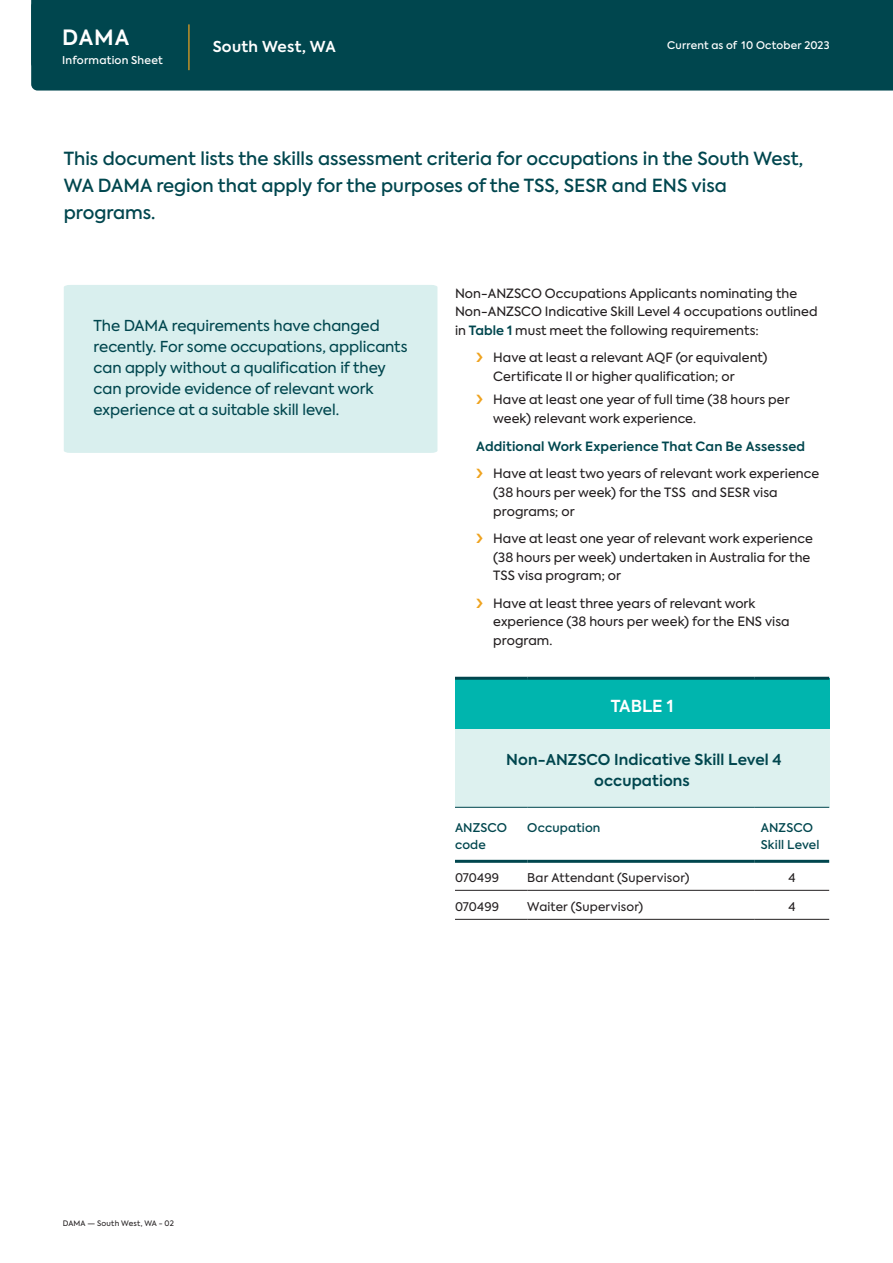
<style>
.page{position:relative;width:893px;height:1263px;background:#fff}
.page>*{position:absolute;margin:0;border:0;box-sizing:border-box;transform-origin:0 0}
.t1{font:600 21px "Axiforma";color:#fff}
.t2{font:500 18px/27px "Axiforma";color:#00464e}
.t3{font:600 16.5px "Axiforma";letter-spacing:-.005em;color:#fff}
.t4{font:15px/21px "Axiforma";letter-spacing:-.005em;color:#00464e}
.t5{font:600 15px/21px "Axiforma";letter-spacing:.005em;color:#00464e;text-align:center}
.t6{font:600 15px "Axiforma";letter-spacing:.015em;color:#fff}
.t7{font:12.75px/18.8px "Axiforma";letter-spacing:.005em;color:#231f20}
.t8{font:600 12.75px "Axiforma";letter-spacing:.015em;color:#00464e}
.t9{font:12px "Axiforma";letter-spacing:.015em;color:#231f20}
.t10{font:500 12px/16.5px "Axiforma";letter-spacing:.015em;color:#00464e}
.t11{font:11.85px "Axiforma";letter-spacing:.01em;color:#231f20}
.t12{font:500 10.8px "Axiforma";letter-spacing:.02em;color:#fff}
.t13{font:500 10.5px "Axiforma";letter-spacing:.02em;color:#fff}
.t14{font:7.5px "Axiforma";letter-spacing:.02em;color:#231f20}
.s1{font-weight:600;color:#00464e}
.s2{font-size:14.85px}
</style>
<div class="page">
<div style="left:31px;top:0;width:862px;height:91px;background:#00464e"></div>
<div style="left:455px;top:678px;width:374px;height:51px;background:#00b5ae"></div>
<div style="left:455px;top:729px;width:374px;height:78px;background:#ddf1ef"></div>
<hr style="left:455px;top:890px;width:72px;height:1px;background:#231f20">
<hr style="left:455px;top:919px;width:72px;height:1px;background:#231f20">
<hr style="left:527px;top:890px;width:228px;height:1px;background:#231f20">
<hr style="left:527px;top:919px;width:228px;height:1px;background:#231f20">
<hr style="left:755px;top:890px;width:74px;height:1px;background:#231f20">
<hr style="left:755px;top:919px;width:74px;height:1px;background:#231f20">
<hr style="left:455px;top:677px;width:72px;height:3px;background:#00464e">
<hr style="left:527px;top:677px;width:228px;height:3px;background:#00464e">
<hr style="left:755px;top:677px;width:74px;height:3px;background:#00464e">
<hr style="left:455px;top:807px;width:72px;height:1px;background:#00464e">
<hr style="left:527px;top:807px;width:228px;height:1px;background:#00464e">
<hr style="left:755px;top:807px;width:74px;height:1px;background:#00464e">
<hr style="left:455px;top:860px;width:72px;height:3px;background:#00464e">
<hr style="left:527px;top:860px;width:228px;height:3px;background:#00464e">
<hr style="left:755px;top:860px;width:74px;height:3px;background:#00464e">
<hr style="left:188px;top:24px;width:2px;height:46px;background:#efa31f">
<div style="left:64px;top:285px;width:373px;height:168px;background:#d9efee"></div>
<p class="t1" style="left:62px;top:23px;width:68px">DAMA</p>
<p class="t12" style="left:62px;top:53px;width:102px">Information Sheet</p>
<p class="t6" style="left:213px;top:36px;width:124px">South West, WA</p>
<p class="t13" style="left:667px;top:39px;width:164px">Current as of 10 October 2023</p>
<p class="t2" style="left:64px;top:145px;width:741px">This document lists the skills assessment criteria for occupations in the South West,<br>WA DAMA region that apply for the purposes of the TSS, SESR and ENS visa programs.</p>
<p class="t4" style="left:94px;top:315px;width:316px">The DAMA requirements have changed recently. For some occupations, applicants can apply without a qualification if they can provide evidence of relevant work experience at a suitable skill level.</p>
<p class="t7" style="left:455px;top:284px;width:364px">Non-ANZSCO Occupations Applicants nominating the<br>Non-ANZSCO Indicative Skill Level 4 occupations outlined in <span class="s1">Table 1</span> must meet the following requirements:</p>
<p class="t7" style="left:493px;top:349px;width:276px">Have at least a relevant AQF (or equivalent)<br>Certificate II or higher qualification; or</p>
<p class="t7" style="left:493px;top:390px;width:298px">Have at least one year of full time (38 hours per week) relevant work experience.</p>
<p class="t8" style="left:476px;top:438px;width:330px">Additional Work Experience That Can Be Assessed</p>
<p class="t7" style="left:493px;top:464px;width:327px">Have at least two years of relevant work experience (38 hours per week) for the TSS and SESR visa programs; or</p>
<p class="t7" style="left:493px;top:529px;width:321px">Have at least one year of relevant work experience (38 hours per week) undertaken in Australia for the<br>TSS visa program; or</p>
<p class="t7" style="left:493px;top:594px;width:298px">Have at least three years of relevant work experience (38 hours per week) for the ENS visa program.</p>
<p class="t3" style="left:611px;top:695px;width:64px">TABLE 1</p>
<p class="t5" style="left:506px;top:749px;width:277px">Non-<span class="s2">ANZSCO</span> Indicative Skill Level 4 occupations</p>
<p class="t10" style="left:455px;top:820px;width:54px">ANZSCO code</p>
<p class="t10" style="left:527px;top:820px;width:75px">Occupation</p>
<p class="t10" style="left:761px;top:820px;width:60px">ANZSCO<br>Skill Level</p>
<p class="t11" style="left:455px;top:870px;width:46px">070499</p>
<p class="t9" style="left:527px;top:870px;width:164px">Bar Attendant (Supervisor)</p>
<p class="t9" style="left:788px;top:870px;width:9px">4</p>
<p class="t11" style="left:455px;top:899px;width:46px">070499</p>
<p class="t9" style="left:527px;top:899px;width:117px">Waiter (Supervisor)</p>
<p class="t9" style="left:788px;top:899px;width:9px">4</p>
<p class="t14" style="left:63px;top:1218px;width:113px">DAMA — South West, WA - 02</p>
</div>
